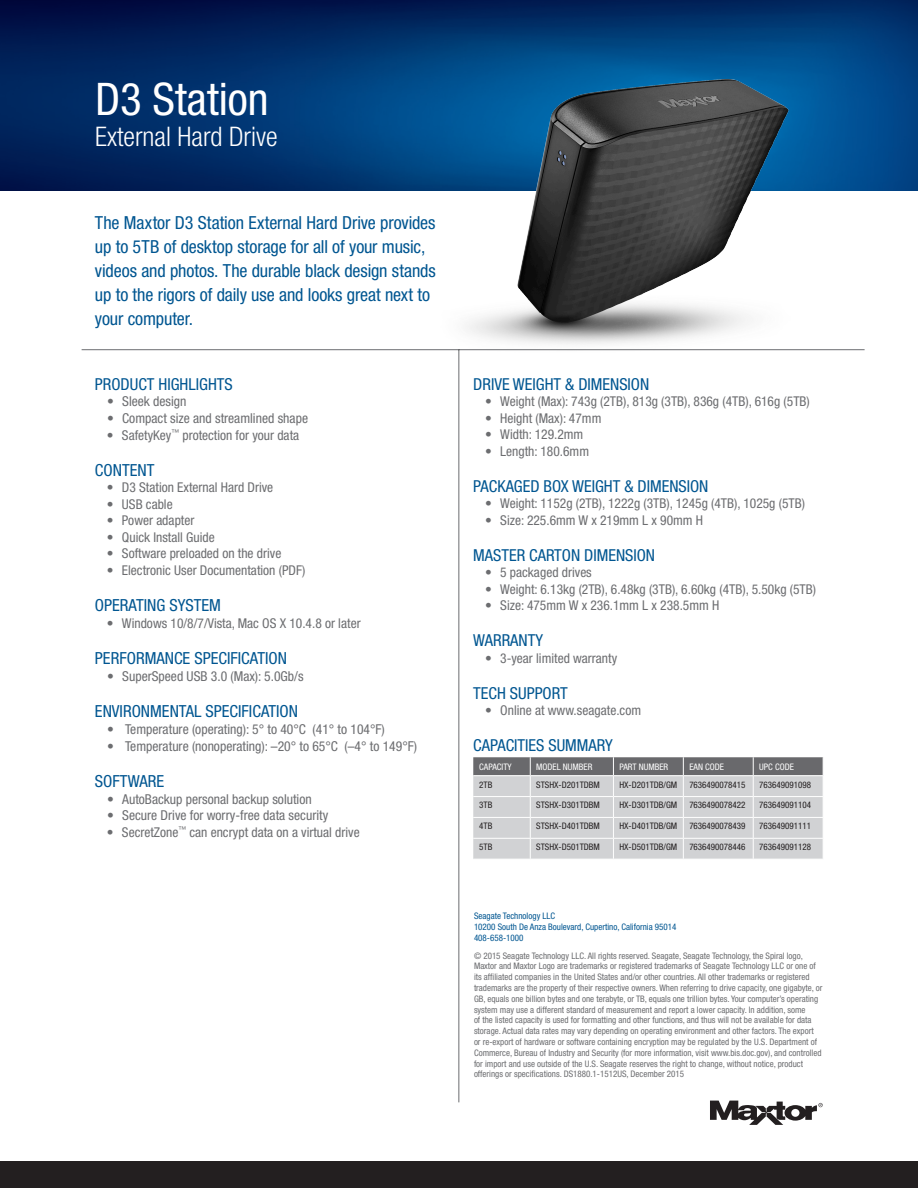
<style>
.page{position:relative;width:918px;height:1188px;background:#fff}
.page>*{position:absolute;margin:0;border:0;box-sizing:border-box;transform-origin:0 0}
.Header_-_Front_Page{font:condensed 45px "Helvetica Neue LT Std";color:#fff}
.Subhead{font:300 condensed 27px "Helvetica Neue LT Std";color:#fff}
.Intro_Paragraph{font:condensed 18px/24px "Helvetica Neue LT Std";letter-spacing:-.005em;color:#015691}
.Subtitle{font:condensed 16.65px "Helvetica Neue LT Std";color:#015691}
.Subtitle-2{font:condensed 16.5px "Helvetica Neue LT Std";color:#015691}
.t1{font:condensed 13.65px "Helvetica Neue LT Std";color:#6c6d70}
.t2{font:condensed 13.5px "Helvetica Neue LT Std";color:#6c6d70}
.Table_Spec_Copy{font:condensed 9px/10.8px "Helvetica Neue LT Std";color:#6c6d70}
.t3{font:condensed 9px "Helvetica Neue LT Std";color:#231f20}
.Table_Spec_Copy-2{font:condensed 9px "Helvetica Neue LT Std";color:#015691}
.Table_Headers{font:condensed 9px "Helvetica Neue LT Std";color:#fff}
</style>
<div class="page">
<div style="left:0;top:1161px;width:918px;height:27px;background:#231f20"></div>
<svg style="left:710px;top:1101px;width:113px;height:24px"></svg>
<img style="left:0;top:0;width:918px;height:190px">
<hr style="left:459px;top:349px;width:1px;height:753px;background:#6c6d70">
<hr style="left:82px;top:349px;width:783px;height:1px;background:#6c6d70">
<svg style="left:473px;top:757px;width:350px;height:102px;background:#c1c2c4"></svg>
<img style="left:430px;top:31px;width:371px;height:371px">
<p class="Header_-_Front_Page" style="left:95px;top:73px;width:175px">D3 Station</p>
<p class="Subhead" style="left:95px;top:121px;width:184px">External Hard Drive</p>
<p class="Intro_Paragraph" style="left:95px;top:210px;width:342px">The Maxtor D3 Station External Hard Drive provides up to 5TB of desktop storage for all of your music, videos and photos. The durable black design stands up to the rigors of daily use and looks great next to your computer.</p>
<p class="Subtitle-2" style="left:95px;top:374px;width:139px">PRODUCT HIGHLIGHTS</p>
<p class="t1" style="left:107px;top:394px;width:81px">• Sleek design</p>
<p class="t1" style="left:107px;top:410px;width:203px">• Compact size and streamlined shape</p>
<p class="t2" style="left:107px;top:427px;width:194px">• SafetyKey<sup>™</sup> protection for your data</p>
<p class="Subtitle" style="left:95px;top:460px;width:61px">CONTENT</p>
<p class="t2" style="left:107px;top:480px;width:168px">• D3 Station External Hard Drive</p>
<p class="t2" style="left:107px;top:496px;width:67px">• USB cable</p>
<p class="t2" style="left:107px;top:513px;width:89px">• Power adapter</p>
<p class="t2" style="left:107px;top:529px;width:109px">• Quick Install Guide</p>
<p class="t2" style="left:107px;top:546px;width:176px">• Software preloaded on the drive</p>
<p class="t2" style="left:107px;top:562px;width:200px">• Electronic User Documentation (PDF)</p>
<p class="Subtitle" style="left:95px;top:596px;width:127px">OPERATING SYSTEM</p>
<p class="t2" style="left:107px;top:615px;width:255px">• Windows 10/8/7/Vista, Mac OS X 10.4.8 or later</p>
<p class="Subtitle" style="left:95px;top:649px;width:194px">PERFORMANCE SPECIFICATION</p>
<p class="t1" style="left:107px;top:668px;width:198px">• SuperSpeed USB 3.0 (Max): 5.0Gb/s</p>
<p class="Subtitle" style="left:95px;top:702px;width:205px">ENVIRONMENTAL SPECIFICATION</p>
<p class="t1" style="left:107px;top:721px;width:279px">• Temperature (operating): 5° to 40°C (41° to 104°F)</p>
<p class="t1" style="left:107px;top:738px;width:312px">• Temperature (nonoperating): –20° to 65°C (–4° to 149°F)</p>
<p class="Subtitle" style="left:95px;top:771px;width:71px">SOFTWARE</p>
<p class="t1" style="left:107px;top:791px;width:206px">• AutoBackup personal backup solution</p>
<p class="t1" style="left:107px;top:808px;width:223px">• Secure Drive for worry-free data security</p>
<p class="t2" style="left:107px;top:824px;width:254px">• SecretZone<sup>™</sup> can encrypt data on a virtual drive</p>
<p class="Subtitle-2" style="left:473px;top:374px;width:178px">DRIVE WEIGHT &amp; DIMENSION</p>
<p class="t2" style="left:485px;top:394px;width:326px">• Weight (Max): 743g (2TB), 813g (3TB), 836g (4TB), 616g (5TB)</p>
<p class="t2" style="left:485px;top:410px;width:118px">• Height (Max): 47mm</p>
<p class="t2" style="left:485px;top:427px;width:100px">• Width: 129.2mm</p>
<p class="t2" style="left:485px;top:443px;width:105px">• Length: 180.6mm</p>
<p class="Subtitle-2" style="left:473px;top:476px;width:237px">PACKAGED BOX WEIGHT &amp; DIMENSION</p>
<p class="t2" style="left:485px;top:496px;width:321px">• Weight: 1152g (2TB), 1222g (3TB), 1245g (4TB), 1025g (5TB)</p>
<p class="t2" style="left:485px;top:512px;width:219px">• Size: 225.6mm W x 219mm L x 90mm H</p>
<p class="Subtitle-2" style="left:473px;top:545px;width:183px">MASTER CARTON DIMENSION</p>
<p class="t2" style="left:485px;top:565px;width:108px">• 5 packaged drives</p>
<p class="t2" style="left:485px;top:581px;width:332px">• Weight: 6.13kg (2TB), 6.48kg (3TB), 6.60kg (4TB), 5.50kg (5TB)</p>
<p class="t2" style="left:485px;top:598px;width:236px">• Size: 475mm W x 236.1mm L x 238.5mm H</p>
<p class="Subtitle-2" style="left:473px;top:631px;width:71px">WARRANTY</p>
<p class="t2" style="left:485px;top:650px;width:133px">• 3-year limited warranty</p>
<p class="Subtitle-2" style="left:473px;top:683px;width:96px">TECH SUPPORT</p>
<p class="t2" style="left:485px;top:703px;width:157px">• Online at www.seagate.com</p>
<p class="Subtitle-2" style="left:473px;top:736px;width:141px">CAPACITIES SUMMARY</p>
<p class="Table_Headers" style="left:479px;top:761px;width:34px">CAPACITY</p>
<p class="Table_Headers" style="left:536px;top:761px;width:58px">MODEL NUMBER</p>
<p class="Table_Headers" style="left:619px;top:761px;width:50px">PART NUMBER</p>
<p class="Table_Headers" style="left:689px;top:761px;width:36px">EAN CODE</p>
<p class="Table_Headers" style="left:759px;top:761px;width:36px">UPC CODE</p>
<p class="t3" style="left:479px;top:779px;width:15px">2TB</p>
<p class="t3" style="left:536px;top:779px;width:65px">STSHX-D201TDBM</p>
<p class="t3" style="left:619px;top:779px;width:59px">HX-D201TDB/GM</p>
<p class="t3" style="left:689px;top:779px;width:58px">7636490078415</p>
<p class="t3" style="left:759px;top:779px;width:53px">763649091098</p>
<p class="t3" style="left:479px;top:800px;width:15px">3TB</p>
<p class="t3" style="left:536px;top:800px;width:65px">STSHX-D301TDBM</p>
<p class="t3" style="left:619px;top:800px;width:59px">HX-D301TDB/GM</p>
<p class="t3" style="left:689px;top:800px;width:58px">7636490078422</p>
<p class="t3" style="left:759px;top:800px;width:53px">763649091104</p>
<p class="t3" style="left:479px;top:821px;width:15px">4TB</p>
<p class="t3" style="left:536px;top:821px;width:65px">STSHX-D401TDBM</p>
<p class="t3" style="left:619px;top:821px;width:59px">HX-D401TDB/GM</p>
<p class="t3" style="left:689px;top:821px;width:58px">7636490078439</p>
<p class="t3" style="left:759px;top:821px;width:53px">763649091111</p>
<p class="t3" style="left:479px;top:842px;width:15px">5TB</p>
<p class="t3" style="left:536px;top:842px;width:65px">STSHX-D501TDBM</p>
<p class="t3" style="left:619px;top:842px;width:59px">HX-D501TDB/GM</p>
<p class="t3" style="left:689px;top:842px;width:58px">7636490078446</p>
<p class="t3" style="left:759px;top:842px;width:53px">763649091128</p>
<p class="Table_Spec_Copy-2" style="left:474px;top:911px;width:83px">Seagate Technology LLC</p>
<p class="Table_Spec_Copy-2" style="left:474px;top:922px;width:204px">10200 South De Anza Boulevard, Cupertino, California 95014</p>
<p class="Table_Spec_Copy-2" style="left:474px;top:933px;width:51px">408-658-1000</p>
<p class="Table_Spec_Copy" style="left:474px;top:950px;width:350px">© 2015 Seagate Technology LLC. All rights reserved. Seagate, Seagate Technology, the Spiral logo, Maxtor and Maxtor Logo are trademarks or registered trademarks of Seagate Technology LLC or one of its affiliated companies in the United States and/or other countries. All other trademarks or registered trademarks are the property of their respective owners. When referring to drive capacity, one gigabyte, or GB, equals one billion bytes and one terabyte, or TB, equals one trillion bytes. Your computer’s operating system may use a different standard of measurement and report a lower capacity. In addition, some<br>of the listed capacity is used for formatting and other functions, and thus will not be available for data storage. Actual data rates may vary depending on operating environment and other factors. The export or re-export of hardware or software containing encryption may be regulated by the U.S. Department of Commerce, Bureau of Industry and Security (for more information, visit www.bis.doc.gov), and controlled for import and use outside of the U.S. Seagate reserves the right to change, without notice, product offerings or specifications. DS1880.1-1512US, December 2015</p>
</div>
